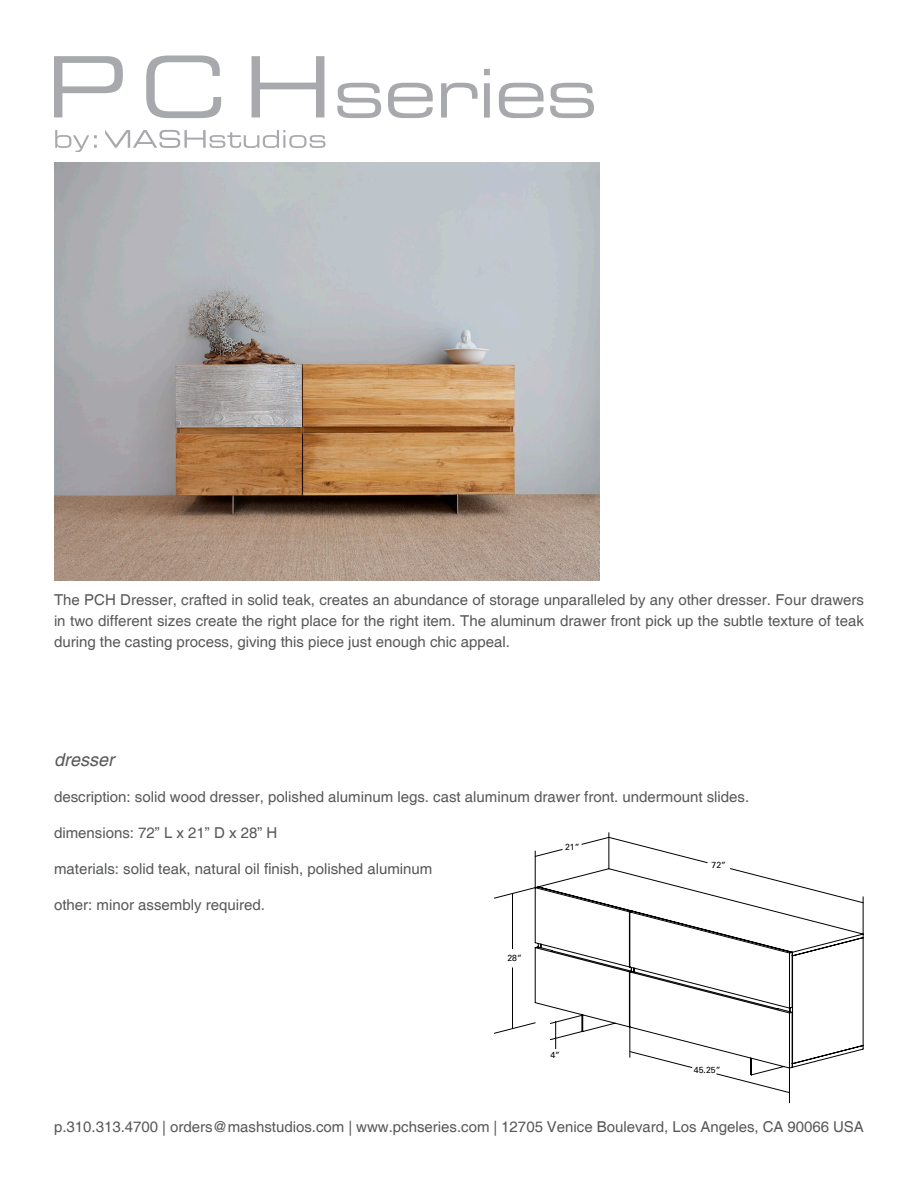
<style>
.page{position:relative;width:918px;height:1188px;background:#fff}
.page>*{position:absolute;margin:0;border:0;box-sizing:border-box;transform-origin:0 0}
.t1{font:italic 18px "Helvetica";color:#57585a}
.t2{font:15px/21px "Helvetica";color:#57585a;text-align:justify}
.t3{font:8.7px "Univers";color:#000}
</style>
<div class="page">
<svg style="left:54px;top:56px;width:69px;height:61px"></svg>
<svg style="left:146px;top:56px;width:75px;height:62px"></svg>
<svg style="left:252px;top:56px;width:72px;height:61px"></svg>
<svg style="left:337px;top:83px;width:44px;height:35px"></svg>
<svg style="left:388px;top:83px;width:45px;height:35px"></svg>
<svg style="left:441px;top:83px;width:37px;height:35px"></svg>
<svg style="left:484px;top:69px;width:6px;height:49px"></svg>
<svg style="left:499px;top:83px;width:45px;height:35px"></svg>
<svg style="left:550px;top:83px;width:44px;height:35px"></svg>
<svg style="left:55px;top:130px;width:42px;height:22px"></svg>
<svg style="left:105px;top:130px;width:221px;height:18px"></svg>
<svg style="left:535px;top:868px;width:328px;height:206px"></svg>
<svg style="left:494px;top:887px;width:42px;height:12px"></svg>
<svg style="left:494px;top:1022px;width:42px;height:12px"></svg>
<svg style="left:716px;top:1074px;width:73px;height:19px"></svg>
<svg style="left:582px;top:837px;width:126px;height:26px"></svg>
<svg style="left:730px;top:868px;width:133px;height:35px"></svg>
<hr style="left:512px;top:968px;width:1px;height:61px;background:#000">
<hr style="left:512px;top:893px;width:1px;height:56px;background:#000">
<hr style="left:609px;top:832px;width:1px;height:37px;background:#000">
<hr style="left:863px;top:896px;width:1px;height:38px;background:#000">
<hr style="left:535px;top:851px;width:1px;height:37px;background:#000">
<hr style="left:630px;top:1027px;width:1px;height:31px;background:#000">
<hr style="left:789px;top:1068px;width:1px;height:35px;background:#000">
<svg style="left:535px;top:849px;width:28px;height:8px"></svg>
<svg style="left:550px;top:1015px;width:33px;height:34px"></svg>
<svg style="left:630px;top:1051px;width:62px;height:17px"></svg>
<img style="left:54px;top:162px;width:545px;height:418px">
<p class="t2" style="left:54px;top:590px;width:812px">The PCH Dresser, crafted in solid teak, creates an abundance of storage unparalleled by any other dresser. Four drawers in two different sizes create the right place for the right item. The aluminum drawer front pick up the subtle texture of teak during the casting process, giving this piece just enough chic appeal.</p>
<p class="t1" style="left:54px;top:750px;width:62px">dresser</p>
<p class="t2" style="left:54px;top:787px;width:697px">description: solid wood dresser, polished aluminum legs. cast aluminum drawer front. undermount slides.</p>
<p class="t2" style="left:54px;top:823px;width:225px">dimensions: 72” L x 21” D x 28” H</p>
<p class="t2" style="left:54px;top:859px;width:380px">materials: solid teak, natural oil finish, polished aluminum</p>
<p class="t2" style="left:54px;top:895px;width:212px">other: minor assembly required.</p>
<p class="t3" style="left:565px;top:842px;width:16px">21”</p>
<p class="t3" style="left:711px;top:860px;width:16px">72”</p>
<p class="t3" style="left:507px;top:953px;width:16px">28”</p>
<p class="t3" style="left:550px;top:1050px;width:11px">4”</p>
<p class="t3" style="left:694px;top:1065px;width:28px">45.25”</p>
<p class="t2" style="left:54px;top:1116px;width:811px">p.310.313.4700 | orders@mashstudios.com | www.pchseries.com | 12705 Venice Boulevard, Los Angeles, CA 90066 USA</p>
</div>
